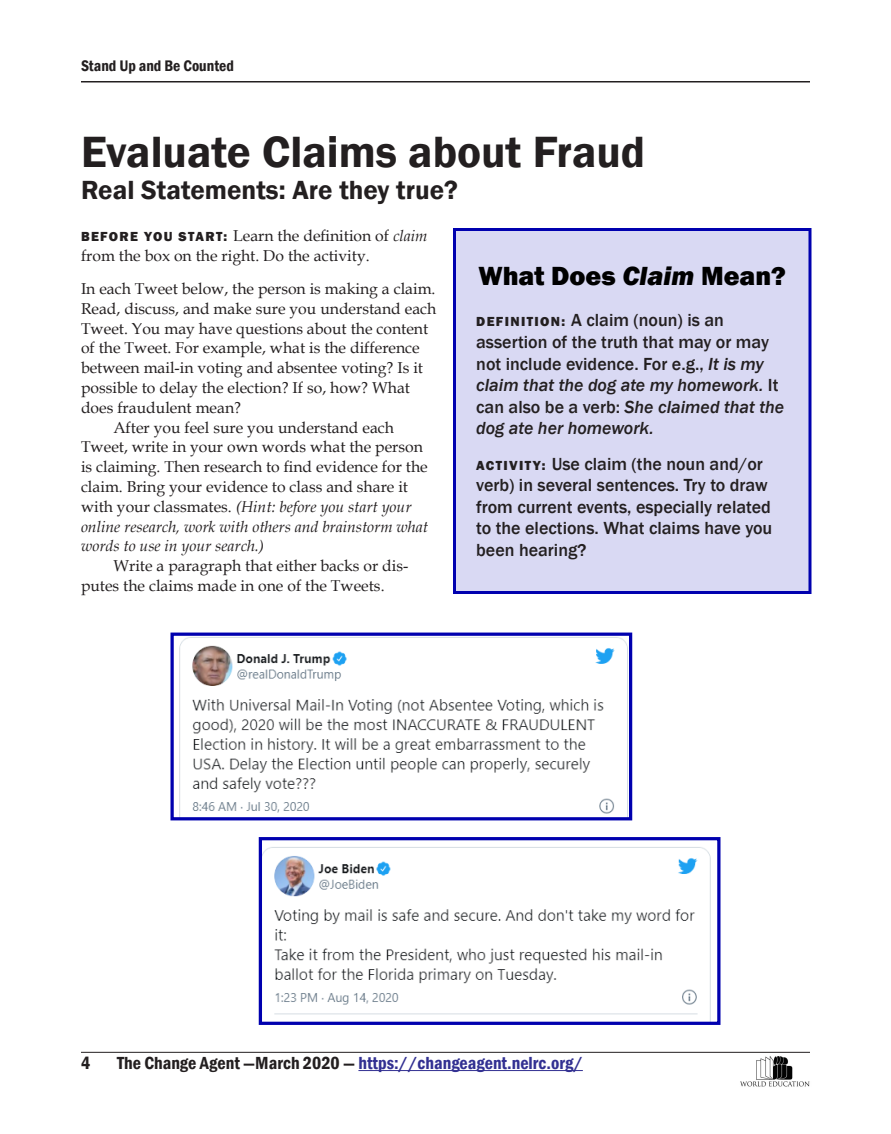
<style>
.page{position:relative;width:891px;height:1134px;background:#fff}
.page>*{position:absolute;margin:0;border:0;box-sizing:border-box;transform-origin:0 0}
.Headline_use{font:600 45px "Franklin Gothic";color:#231f20}
.Headline_use_subtitl{font:600 27px "Franklin Gothic";color:#231f20}
.box_header{font:800 27px "Franklin Gothic";color:#000}
.Box_Text{font:500 18px/21.6px "Franklin Gothic";color:#231f20}
.t1{font:600 condensed 18px "Franklin Gothic";color:#323092}
.t2{font:600 condensed 18px "Franklin Gothic";color:#231f20}
.Body_text_use_NO_IND{font:15.75px/19.8px "Book Antiqua";color:#231f20}
.Body_Text{font:15.75px/19.8px "Book Antiqua";color:#231f20}
.t3{font:600 condensed 15.75px "Franklin Gothic";color:#231f20}
.s1{font-family:"Franklin Gothic";font-weight:800;font-size:13.5px}
.s2{font-style:italic}
.s3{font-weight:800;font-size:13.5px}
.s4{color:#231f20}
</style>
<div class="page">
<hr style="left:358px;top:1070px;width:225px;height:1px;background:#323092">
<hr style="left:81px;top:81px;width:729px;height:1px;background:#231f20">
<hr style="left:81px;top:1052px;width:729px;height:1px;background:#231f20">
<img style="left:740px;top:1056px;width:70px;height:31px">
<img style="left:179px;top:637px;width:449px;height:179px">
<div style="left:170px;top:633px;width:462px;height:187px;border:3px solid #0000af"></div>
<img style="left:263px;top:847px;width:448px;height:174px">
<div style="left:259px;top:837px;width:462px;height:188px;border:3px solid #0000af"></div>
<div style="left:454px;top:230px;width:356px;height:362px;background:#d9d9f3"></div>
<div style="left:453px;top:228px;width:359px;height:366px;border:3px solid #0000af"></div>
<p class="t3" style="left:81px;top:56px;width:154px">Stand Up and Be Counted</p>
<p class="Headline_use" style="left:81px;top:124px;width:566px">Evaluate Claims about Fraud</p>
<p class="Headline_use_subtitl" style="left:81px;top:173px;width:379px">Real Statements: Are they true?</p>
<p class="Body_text_use_NO_IND" style="left:81px;top:225px;width:348px"><span class="s1">BEFORE YOU START:</span> Learn the definition of <span class="s2">claim </span>from the box on the right. Do the activity.</p>
<p class="Body_text_use_NO_IND" style="left:81px;top:278px;width:357px">In each Tweet below, the person is making a claim.<br>Read, discuss, and make sure you understand each Tweet. You may have questions about the content of the Tweet. For example, what is the difference between mail-in voting and absentee voting? Is it possible to delay the election? If so, how? What does fraudulent mean?</p>
<p class="Body_Text" style="left:81px;top:417px;width:349px;text-indent:32px">After you feel sure you understand each Tweet, write in your own words what the person is claiming. Then research to find evidence for the claim. Bring your evidence to class and share it with your classmates. <span class="s2">(Hint: before you start your online research, work with others and brainstorm what words to use in your search.)</span></p>
<p class="Body_Text" style="left:81px;top:556px;width:329px;text-indent:32px">Write a paragraph that either backs or dis&shy;putes the claims made in one of the Tweets.</p>
<p class="box_header" style="left:478px;top:258px;width:309px">What Does <span class="s2">Claim</span> Mean?</p>
<p class="Box_Text" style="left:476px;top:310px;width:310px"><span class="s3">DEFINITION:</span> A claim (noun) is an assertion of the truth that may or may not include evidence. For e.g., <span class="s2">It is my claim that the dog ate my homework.</span> It can also be a verb: <span class="s2">She claimed that the dog ate her homework.</span></p>
<p class="Box_Text" style="left:476px;top:453px;width:298px"><span class="s3">ACTIVITY:</span> Use claim (the noun and/or verb) in several sentences. Try to draw from current events, especially related to the elections. What claims have you been hearing?</p>
<p class="t2" style="left:81px;top:1051px;width:11px">4</p>
<p class="t1" style="left:117px;top:1051px;width:467px"><span class="s4">The Change Agent —March 2020 —</span> https://changeagent.nelrc.org/</p>
</div>
